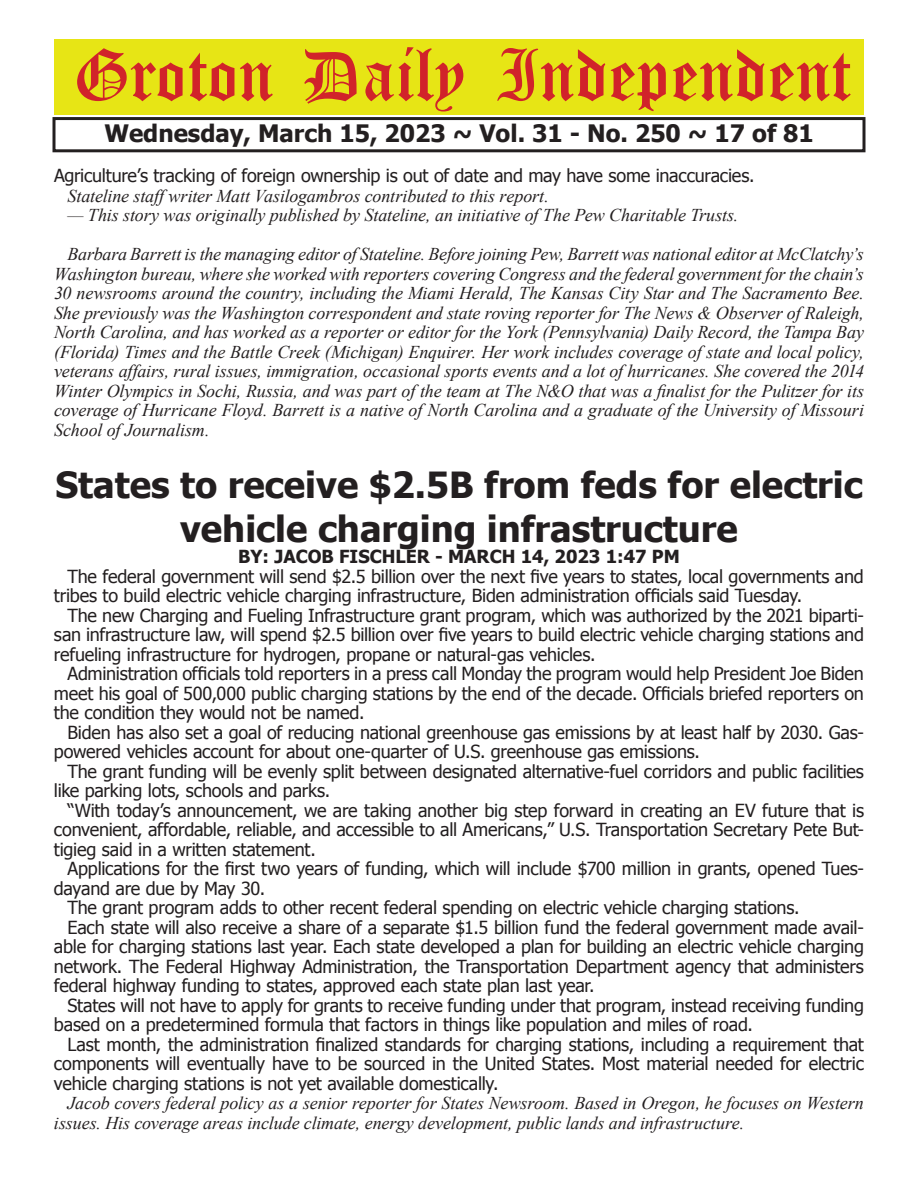
<style>
.page{position:relative;width:918px;height:1188px;background:#fff}
.page>*{position:absolute;margin:0;border:0;box-sizing:border-box;transform-origin:0 0}
.t1{font:54px "Old English Five";color:#d1232a}
.t2{font:700 36px/43.2px "Tahoma";color:#231f20;text-align:center}
.t3{font:700 24px "Tahoma";color:#231f20}
.t4{font:18px/19.5px "Tahoma";letter-spacing:-.015em;color:#231f20}
.t5{font:italic 18px/19.5px "Times New Roman";letter-spacing:-.01em;color:#231f20}
.t6{font:700 18px "Tahoma";color:#231f20}
</style>
<div class="page">
<div style="left:52px;top:117px;width:814px;height:35px;border:3px solid #231f20"></div>
<div style="left:54px;top:40px;width:810px;height:75px;background:#e7e515"></div>
<h1 class="t1" style="left:73px;top:50px;width:779px">Groton Daily Independent</h1>
<h3 class="t3" style="left:104px;top:116px;width:711px">Wednesday, March 15, 2023 ~ Vol. 31 - No. 250 ~ 17 of 81</h3>
<p class="t4" style="left:54px;top:165px;width:702px">Agriculture’s tracking of foreign ownership is out of date and may have some inaccuracies.</p>
<p class="t5" style="left:68px;top:186px;width:483px">Stateline staff writer Matt Vasilogambros contributed to this report.</p>
<p class="t5" style="left:68px;top:195px;width:798px;line-height:39px">— This story was originally published by Stateline, an initiative of The Pew Charitable Trusts.<br>Barbara Barrett is the managing editor of Stateline. Before joining Pew, Barrett was national editor at McClatchy’s</p>
<p class="t5" style="left:54px;top:264px;width:812px;text-align:justify">Washington bureau, where she worked with reporters covering Congress and the federal government for the chain’s 30 newsrooms around the country, including the Miami Herald, The Kansas City Star and The Sacramento Bee.<br>She previously was the Washington correspondent and state roving reporter for The News &amp; Observer of Raleigh, North Carolina, and has worked as a reporter or editor for the York (Pennsylvania) Daily Record, the Tampa Bay (Florida) Times and the Battle Creek (Michigan) Enquirer. Her work includes coverage of state and local policy, veterans affairs, rural issues, immigration, occasional sports events and a lot of hurricanes. She covered the 2014<br>Winter Olympics in Sochi, Russia, and was part of the team at The N&amp;O that was a finalist for the Pulitzer for its coverage of Hurricane Floyd. Barrett is a native of North Carolina and a graduate of the University of Missouri School of Journalism.</p>
<h2 class="t2" style="left:55px;top:462px;width:809px">States to receive $2.5B from feds for electric vehicle charging infrastructure</h2>
<p class="t6" style="left:238px;top:544px;width:443px">BY: JACOB FISCHLER - MARCH 14, 2023 1:47 PM</p>
<p class="t4" style="left:54px;top:566px;width:811px;text-indent:14px">The federal government will send $2.5 billion over the next five years to states, local governments and tribes to build electric vehicle charging infrastructure, Biden administration officials said Tuesday.</p>
<p class="t4" style="left:54px;top:605px;width:812px;text-align:justify;text-indent:13px">The new Charging and Fueling Infrastructure grant program, which was authorized by the 2021 biparti&shy;san infrastructure law, will spend $2.5 billion over five years to build electric vehicle charging stations and refueling infrastructure for hydrogen, propane or natural-gas vehicles.</p>
<p class="t4" style="left:54px;top:663px;width:812px;text-align:justify;text-indent:14px">Administration officials told reporters in a press call Monday the program would help President Joe Biden meet his goal of 500,000 public charging stations by the end of the decade. Officials briefed reporters on the condition they would not be named.</p>
<p class="t4" style="left:54px;top:722px;width:811px;text-indent:14px">Biden has also set a goal of reducing national greenhouse gas emissions by at least half by 2030. Gas&shy;powered vehicles account for about one-quarter of U.S. greenhouse gas emissions.</p>
<p class="t4" style="left:54px;top:761px;width:812px;text-indent:14px">The grant funding will be evenly split between designated alternative-fuel corridors and public facilities like parking lots, schools and parks.</p>
<p class="t4" style="left:54px;top:800px;width:812px;text-align:justify;text-indent:14px">“With today’s announcement, we are taking another big step forward in creating an EV future that is convenient, affordable, reliable, and accessible to all Americans,” U.S. Transportation Secretary Pete But&shy;tigieg said in a written statement.</p>
<p class="t4" style="left:67px;top:858px;width:798px">Applications for the first two years of funding, which will include $700 million in grants, opened Tues-</p>
<p class="t4" style="left:54px;top:878px;width:213px">dayand are due by May 30.</p>
<p class="t4" style="left:67px;top:897px;width:734px">The grant program adds to other recent federal spending on electric vehicle charging stations.</p>
<p class="t4" style="left:67px;top:917px;width:798px">Each state will also receive a share of a separate $1.5 billion fund the federal government made avail-</p>
<p class="t4" style="left:54px;top:936px;width:812px">able for charging stations last year. Each state developed a plan for building an electric vehicle charging</p>
<p class="t4" style="left:54px;top:956px;width:811px">network. The Federal Highway Administration, the Transportation Department agency that administers</p>
<p class="t4" style="left:54px;top:975px;width:542px">federal highway funding to states, approved each state plan last year.</p>
<p class="t4" style="left:67px;top:994px;width:798px">States will not have to apply for grants to receive funding under that program, instead receiving funding</p>
<p class="t4" style="left:54px;top:1014px;width:700px">based on a predetermined formula that factors in things like population and miles of road.</p>
<p class="t4" style="left:67px;top:1033px;width:798px">Last month, the administration finalized standards for charging stations, including a requirement that</p>
<p class="t4" style="left:54px;top:1053px;width:811px">components will eventually have to be sourced in the United States. Most material needed for electric</p>
<p class="t4" style="left:54px;top:1072px;width:446px">vehicle charging stations is not yet available domestically.</p>
<p class="t5" style="left:54px;top:1093px;width:812px;text-indent:14px">Jacob covers federal policy as a senior reporter for States Newsroom. Based in Oregon, he focuses on Western issues. His coverage areas include climate, energy development, public lands and infrastructure.</p>
</div>
